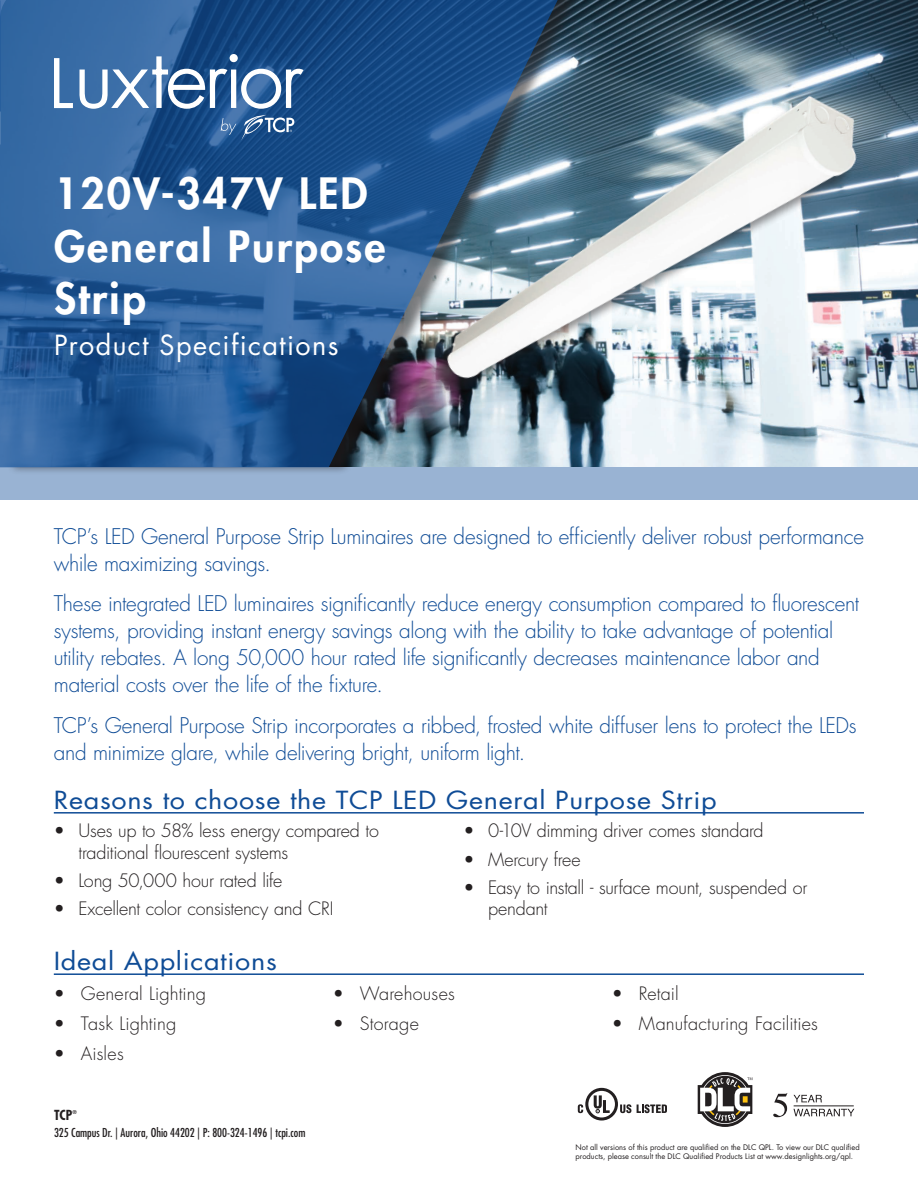
<style>
.page{position:relative;width:918px;height:1188px;background:#fff}
.page>*{position:absolute;margin:0;border:0;box-sizing:border-box;transform-origin:0 0}
.t1{font:800 42px/52.5px "Futura Std";letter-spacing:.05em;color:#fff}
.t2{font:27px "Futura Std";letter-spacing:.05em;color:#fff}
.t3{font:24.3px "Futura Std";letter-spacing:.025em;color:#0f4c96;scale:1.11 1}
.t4{font:300 21px/27px "Futura Std";letter-spacing:-.015em;color:#0f4c96}
.t5{font:300 18px/21.6px "Futura Std";letter-spacing:-.01em;color:#231f20}
.t6{font:300 18px "Futura Std";letter-spacing:.01em;color:#231f20}
.t7{font:300 18px "Futura Std";letter-spacing:.015em;color:#231f20}
.t8{font:700 condensed 13.5px "Futura Std";color:#231f20}
.t9{font:condensed 12px "Futura Std";color:#231f20}
.t10{font:7.5px/9px "Futura Std";color:#231f20}
.t11{font:700 condensed 5.25px "Futura Std";color:#231f20}
</style>
<div class="page">
<img style="left:587px;top:0;width:331px;height:467px">
<div style="left:0;top:467px;width:918px;height:33px;background:#99b3d3"></div>
<div style="left:7px;top:0;width:580px;height:476px;background:#231f20;opacity:.75"></div>
<svg style="left:0;top:0;width:564px;height:467px;background:#2f5f96"></svg>
<hr style="left:54px;top:812px;width:810px;height:2px;background:#0f4c96">
<hr style="left:54px;top:973px;width:810px;height:2px;background:#0f4c96">
<svg style="left:54px;top:54px;width:250px;height:86px;background:#507aa9"></svg>
<img style="left:437px;top:36px;width:443px;height:405px">
<svg style="left:578px;top:1088px;width:89px;height:33px"></svg>
<svg style="left:698px;top:1072px;width:54px;height:55px"></svg>
<hr style="left:794px;top:1106px;width:60px;height:1px;background:#231f20">
<svg style="left:773px;top:1093px;width:14px;height:24px"></svg>
<svg style="left:794px;top:1095px;width:28px;height:7px"></svg>
<svg style="left:793px;top:1109px;width:61px;height:7px"></svg>
<h1 class="t1" style="left:54px;top:167px;width:333px">120V-347V LED<br>General Purpose<br>Strip</h1>
<p class="t2" style="left:54px;top:327px;width:286px">Product Specifications</p>
<p class="t4" style="left:54px;top:523px;width:812px">TCP’s LED General Purpose Strip Luminaires are designed to efficiently deliver robust performance while maximizing savings.</p>
<p class="t4" style="left:54px;top:591px;width:807px">These integrated LED luminaires significantly reduce energy consumption compared to fluorescent systems, providing instant energy savings along with the ability to take advantage of potential utility rebates. A long 50,000 hour rated life significantly decreases maintenance labor and material costs over the life of the fixture.</p>
<p class="t4" style="left:54px;top:712px;width:804px">TCP’s General Purpose Strip incorporates a ribbed, frosted white diffuser lens to protect the LEDs and minimize glare, while delivering bright, uniform light.</p>
<p class="t3" style="left:54px;top:784px;width:599px">Reasons to choose the TCP LED General Purpose Strip</p>
<p class="t5" style="left:79px;top:820px;width:302px;text-indent:-25px">• Uses up to 58% less energy compared to traditional flourescent systems</p>
<p class="t5" style="left:54px;top:870px;width:230px">• Long 50,000 hour rated life</p>
<p class="t5" style="left:54px;top:899px;width:281px">• Excellent color consistency and CRI</p>
<p class="t5" style="left:463px;top:820px;width:302px">• 0-10V dimming driver comes standard</p>
<p class="t5" style="left:463px;top:849px;width:119px">• Mercury free</p>
<p class="t5" style="left:488px;top:877px;width:321px;text-indent:-25px">• Easy to install - surface mount, suspended or pendant</p>
<p class="t3" style="left:54px;top:946px;width:202px">Ideal Applications</p>
<p class="t6" style="left:54px;top:983px;width:154px">• General Lighting</p>
<p class="t5" style="left:54px;top:1013px;width:124px">• Task Lighting</p>
<p class="t5" style="left:54px;top:1043px;width:71px">• Aisles</p>
<p class="t8" style="left:54px;top:1107px;width:20px">TCP</p>
<p class="t11" style="left:73px;top:1109px;width:6px">®</p>
<p class="t9" style="left:54px;top:1126px;width:253px">325 Campus Dr. | Aurora, Ohio 44202 | P: 800-324-1496 | tcpi.com</p>
<p class="t7" style="left:333px;top:983px;width:124px">• Warehouses</p>
<p class="t6" style="left:333px;top:1013px;width:87px">• Storage</p>
<p class="t5" style="left:612px;top:983px;width:68px">• Retail</p>
<p class="t5" style="left:612px;top:1013px;width:208px">• Manufacturing Facilities</p>
<p class="t10" style="left:576px;top:1143px;width:286px">Not all versions of this product are qualified on the DLC QPL. To view our DLC qualified products, please consult the DLC Qualified Products List at www.designlights.org/qpl.</p>
</div>
